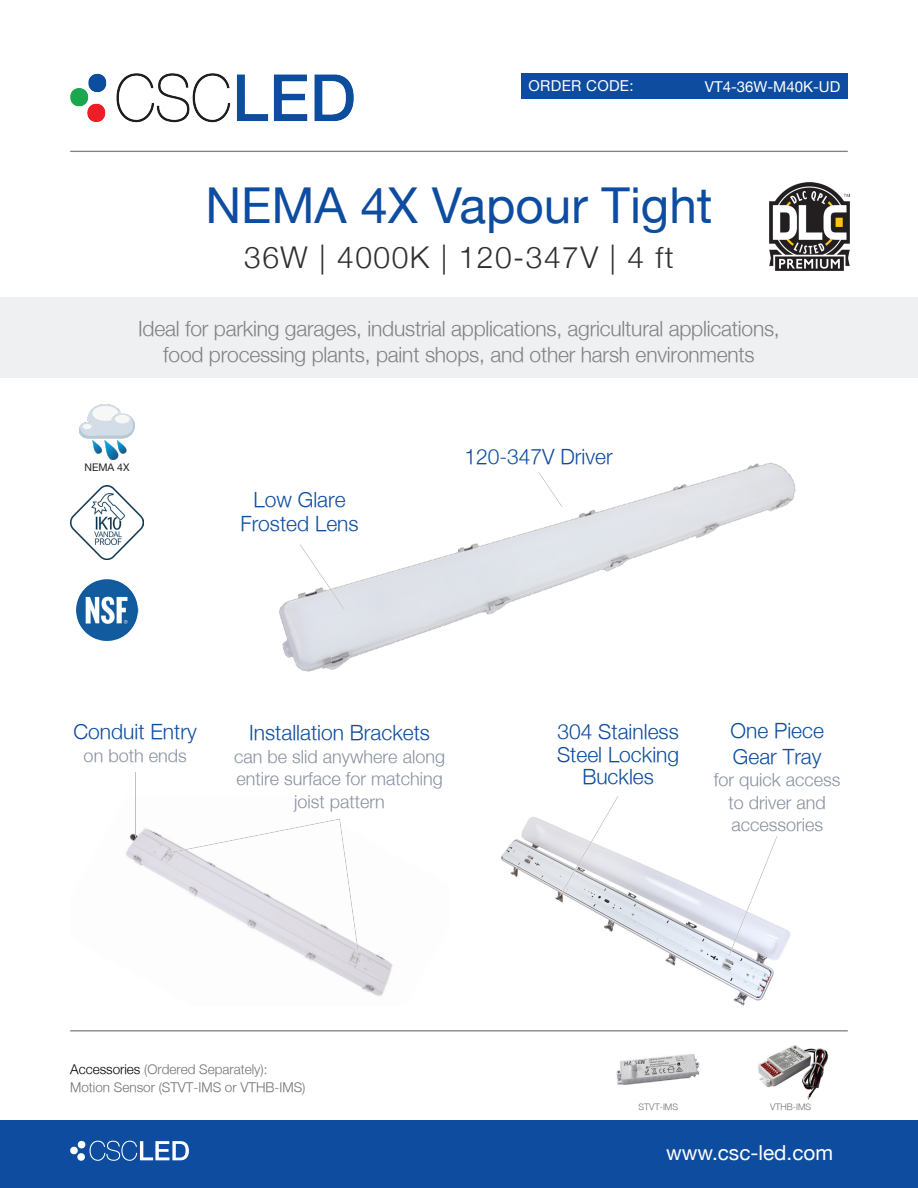
<style>
.page{position:relative;width:918px;height:1188px;background:#fff}
.page>*{position:absolute;margin:0;border:0;box-sizing:border-box;transform-origin:0 0}
.t1{font:49.5px "Helvetica Neue";color:#0d4c9f}
.t2{font:300 30px "Helvetica Neue";letter-spacing:.05em;color:#2e2f2e}
.t3{font:300 21px "Helvetica Neue";letter-spacing:-.01em;color:#818183}
.t4{font:300 21px/22.5px "Helvetica Neue";color:#0d4c9f;text-align:center}
.t5{font:20.7px "Helvetica Neue";color:#fff}
.t6{font:300 18px/22.5px "Helvetica Neue";color:#8891a0;text-align:center}
.t7{font:15px "Helvetica Neue";color:#fff}
.t8{font:15px "Helvetica Neue";letter-spacing:.02em;color:#fff}
.t9{font:300 13.5px "Helvetica Neue";color:#717271}
.t10{font:10.5px "Helvetica Neue";color:#231f20}
.t11{font:300 9px "Helvetica Neue";color:#717271}
.s1{color:#000}
</style>
<div class="page">
<div style="left:0;top:1120px;width:918px;height:68px;background:#0d4c9f"></div>
<svg style="left:90px;top:1141px;width:99px;height:20px"></svg>
<div style="left:78px;top:1141px;width:7px;height:7px;background:#fff;border-radius:4px"></div>
<div style="left:77px;top:1153px;width:8px;height:8px;background:#fff;border-radius:4px"></div>
<div style="left:70px;top:1147px;width:8px;height:7px;background:#fff;border-radius:4px"></div>
<img style="left:70px;top:73px;width:284px;height:50px">
<div style="left:521px;top:74px;width:327px;height:25px;background:#0d4c9f"></div>
<hr style="left:70px;top:151px;width:778px;height:1px;background:#818183">
<img style="left:769px;top:183px;width:80px;height:88px">
<hr style="left:70px;top:1030px;width:778px;height:1px;background:#818183">
<img style="left:279px;top:462px;width:517px;height:210px">
<div style="left:536px;top:471px;width:28px;height:39px;background:#fff"></div>
<div style="left:298px;top:543px;width:48px;height:69px;background:#fff;opacity:.75"></div>
<img style="left:501px;top:817px;width:289px;height:189px">
<img style="left:126px;top:828px;width:267px;height:168px">
<div style="left:165px;top:817px;width:197px;height:146px;background:#fff;opacity:.75"></div>
<div style="left:558px;top:796px;width:63px;height:103px;background:#fff;opacity:.75"></div>
<div style="left:728px;top:833px;width:52px;height:123px;background:#fff;opacity:.75"></div>
<div style="left:0;top:297px;width:918px;height:81px;background:#eff0f2"></div>
<img style="left:76px;top:579px;width:62px;height:62px">
<img style="left:70px;top:486px;width:74px;height:73px">
<img style="left:80px;top:404px;width:54px;height:56px">
<img style="left:758px;top:1045px;width:71px;height:55px">
<img style="left:616px;top:1054px;width:84px;height:31px">
<hr style="left:134px;top:770px;width:4px;height:67px;background:#fff;opacity:.75">
<p class="t8" style="left:529px;top:75px;width:106px">ORDER CODE:</p>
<p class="t7" style="left:705px;top:76px;width:137px">VT4-36W-M40K-UD</p>
<p class="t1" style="left:205px;top:170px;width:509px">NEMA 4X Vapour Tight</p>
<p class="t2" style="left:244px;top:233px;width:431px">36W | 4000K | 120-347V | 4 ft</p>
<p class="t3" style="left:138px;top:316px;width:643px">Ideal for parking garages, industrial applications, agricultural applications,</p>
<p class="t3" style="left:163px;top:341px;width:593px">food processing plants, paint shops, and other harsh environments</p>
<p class="t10" style="left:84px;top:460px;width:47px">NEMA 4X</p>
<p class="t4" style="left:253px;top:488px;width:94px">Low Glare</p>
<p class="t4" style="left:240px;top:512px;width:120px">Frosted Lens</p>
<p class="t4" style="left:464px;top:445px;width:150px">120-347V Driver</p>
<p class="t4" style="left:74px;top:720px;width:125px">Conduit Entry</p>
<p class="t6" style="left:84px;top:744px;width:105px">on both ends</p>
<p class="t4" style="left:249px;top:721px;width:182px">Installation Brackets</p>
<p class="t6" style="left:234px;top:745px;width:212px">can be slid anywhere along entire surface for matching joist pattern</p>
<p class="t9" style="left:70px;top:1060px;width:199px"><span class="s1">Accessories</span> (Ordered Separately):</p>
<p class="t9" style="left:70px;top:1078px;width:237px">Motion Sensor (STVT-IMS or VTHB-IMS)</p>
<p class="t4" style="left:557px;top:720px;width:124px">304 Stainless<br>Steel Locking<br>Buckles</p>
<p class="t4" style="left:731px;top:718px;width:95px;line-height:25.5px;text-align:left">One Piece<br>Gear Tray</p>
<p class="t6" style="left:714px;top:768px;width:128px">for quick access to driver and accessories</p>
<p class="t11" style="left:639px;top:1101px;width:41px">STVT-IMS</p>
<p class="t11" style="left:770px;top:1101px;width:43px">VTHB-IMS</p>
<p class="t5" style="left:666px;top:1138px;width:169px">www.csc-led.com</p>
</div>
